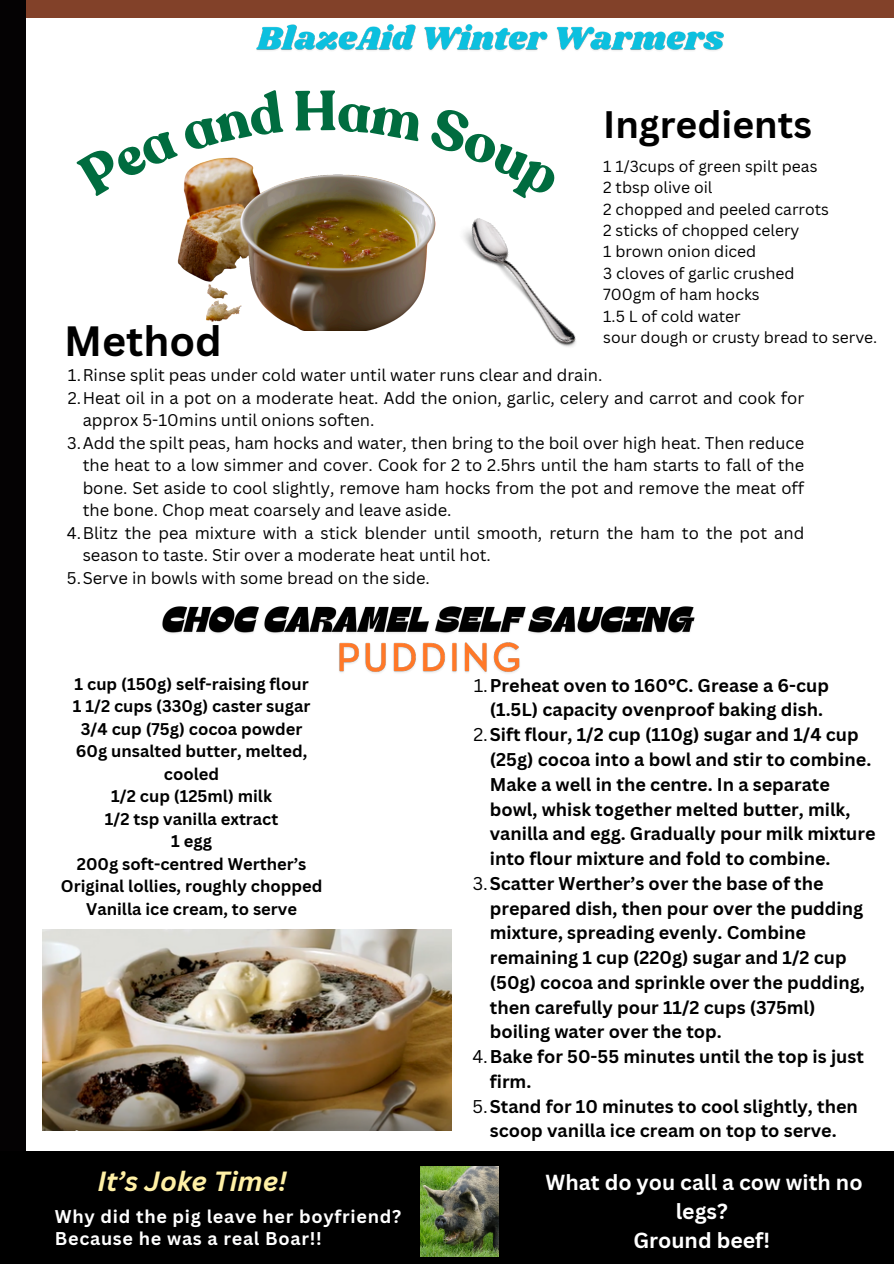
<style>
.page{position:relative;width:894px;height:1264px;background:#fff}
.page>*{position:absolute;margin:0;border:0;box-sizing:border-box;transform-origin:0 0}
.t1{font:700 41.25px "Canva Sans";color:#000}
.t2{font:700 37.35px "Canva Sans";color:#000}
.t3{font:italic 700 27px "Canva Sans";color:#fff0a5}
.t4{font:700 21.15px/29.1px "Canva Sans";color:#fff;text-align:center}
.t5{font:700 18px "Canva Sans";color:#000}
.t6{font:700 18px "Canva Sans";letter-spacing:.04em;color:#fff}
.t7{font:16.5px/22.5px "Canva Sans";color:#000}
.t8{font:700 16.5px/22.5px "Canva Sans";color:#000;text-align:center}
.t9{font:15.6px "Canva Sans";color:#000}
.s1{font-weight:400}
</style>
<div class="page">
<div style="left:0;top:0;width:26px;height:1263px;background:#040203"></div>
<div style="left:26px;top:0;width:867px;height:17px;background:#824129"></div>
<img style="left:177px;top:179px;width:255px;height:151px">
<img style="left:205px;top:283px;width:37px;height:39px">
<img style="left:429px;top:211px;width:147px;height:136px">
<img style="left:43px;top:929px;width:408px;height:201px">
<div style="left:0;top:1151px;width:893px;height:112px;background:#000"></div>
<img style="left:421px;top:1166px;width:77px;height:89px">
<img style="left:162px;top:606px;width:533px;height:28px">
<img style="left:339px;top:642px;width:181px;height:31px">
<img style="left:252px;top:17px;width:476px;height:34px">
<svg style="left:177px;top:157px;width:106px;height:39px"></svg>
<svg style="left:295px;top:174px;width:137px;height:33px"></svg>
<p class="t2" style="left:603px;top:98px;width:210px">Ingredients</p>
<p class="t9" style="left:603px;top:155px;width:216px">1 1/3cups of green spilt peas</p>
<p class="t9" style="left:603px;top:177px;width:111px">2 tbsp olive oil</p>
<p class="t9" style="left:603px;top:198px;width:227px">2 chopped and peeled carrots</p>
<p class="t9" style="left:603px;top:219px;width:198px">2 sticks of chopped celery</p>
<p class="t9" style="left:603px;top:241px;width:154px">1 brown onion diced</p>
<h6 class="t9" style="left:603px;top:262px;width:193px">3 cloves of garlic crushed</h6>
<p class="t9" style="left:603px;top:283px;width:158px">700gm of ham hocks</p>
<p class="t9" style="left:603px;top:305px;width:139px">1.5 L of cold water</p>
<p class="t1" style="left:64px;top:312px;width:159px">Method</p>
<p class="t9" style="left:603px;top:326px;width:275px">sour dough or crusty bread to serve.</p>
<p class="t7" style="left:68px;top:363px;width:535px">1.Rinse split peas under cold water until water runs clear and drain.</p>
<p class="t7" style="left:83px;top:386px;width:722px;text-indent:-15px">2.Heat oil in a pot on a moderate heat. Add the onion, garlic, celery and carrot and cook for approx 5-10mins until onions soften.</p>
<p class="t7" style="left:83px;top:431px;width:722px;text-align:justify;text-indent:-16px">3.Add the spilt peas, ham hocks and water, then bring to the boil over high heat. Then reduce the heat to a low simmer and cover. Cook for 2 to 2.5hrs until the ham starts to fall of the bone. Set aside to cool slightly, remove ham hocks from the pot and remove the meat off the bone. Chop meat coarsely and leave aside.</p>
<p class="t7" style="left:83px;top:521px;width:722px;text-indent:-16px">4.Blitz the pea mixture with a stick blender until smooth, return the ham to the pot and season to taste. Stir over a moderate heat until hot.</p>
<p class="t7" style="left:67px;top:566px;width:364px">5.Serve in bowls with some bread on the side.</p>
<p class="t8" style="left:61px;top:672px;width:263px">1 cup (150g) self-raising flour<br>1 1/2 cups (330g) caster sugar<br>3/4 cup (75g) cocoa powder<br>60g unsalted butter, melted, cooled<br>1/2 cup (125ml) milk<br>1/2 tsp vanilla extract<br>1 egg<br>200g soft-centred Werther’s<br>Original lollies, roughly chopped<br>Vanilla ice cream, to serve</p>
<p class="t5" style="left:473px;top:672px;width:356px"><span class="s1">1.</span>Preheat oven to 160°C. Grease a 6-cup</p>
<p class="t5" style="left:489px;top:697px;width:334px">(1.5L) capacity ovenproof baking dish.</p>
<p class="t5" style="left:473px;top:722px;width:386px"><span class="s1">2.</span>Sift flour, 1/2 cup (110g) sugar and 1/4 cup</p>
<p class="t5" style="left:489px;top:746px;width:383px">(25g) cocoa into a bowl and stir to combine.</p>
<p class="t5" style="left:489px;top:771px;width:341px">Make a well in the centre. In a separate</p>
<p class="t5" style="left:489px;top:796px;width:362px">bowl, whisk together melted butter, milk,</p>
<p class="t5" style="left:489px;top:821px;width:387px">vanilla and egg. Gradually pour milk mixture</p>
<p class="t5" style="left:489px;top:845px;width:342px">into flour mixture and fold to combine.</p>
<p class="t5" style="left:472px;top:870px;width:352px"><span class="s1">3.</span>Scatter Werther’s over the base of the</p>
<p class="t5" style="left:489px;top:895px;width:375px">prepared dish, then pour over the pudding</p>
<p class="t5" style="left:489px;top:920px;width:318px">mixture, spreading evenly. Combine</p>
<p class="t5" style="left:489px;top:944px;width:358px">remaining 1 cup (220g) sugar and 1/2 cup</p>
<p class="t5" style="left:489px;top:969px;width:376px">(50g) cocoa and sprinkle over the pudding,</p>
<p class="t5" style="left:489px;top:994px;width:327px">then carefully pour 11/2 cups (375ml)</p>
<p class="t5" style="left:489px;top:1019px;width:233px">boiling water over the top.</p>
<p class="t5" style="left:472px;top:1043px;width:393px"><span class="s1">4.</span>Bake for 50-55 minutes until the top is just</p>
<p class="t5" style="left:489px;top:1068px;width:43px">firm.</p>
<p class="t5" style="left:472px;top:1093px;width:387px"><span class="s1">5.</span>Stand for 10 minutes to cool slightly, then</p>
<p class="t5" style="left:489px;top:1118px;width:348px">scoop vanilla ice cream on top to serve.</p>
<p class="t4" style="left:545px;top:1167px;width:318px">What do you call a cow with no legs?<br>Ground beef!</p>
<p class="t3" style="left:97px;top:1162px;width:191px">It’s Joke Time!</p>
<p class="t6" style="left:55px;top:1203px;width:348px">Why did the pig leave her boyfriend?</p>
<p class="t6" style="left:55px;top:1225px;width:268px">Because he was a real Boar!!</p>
</div>
